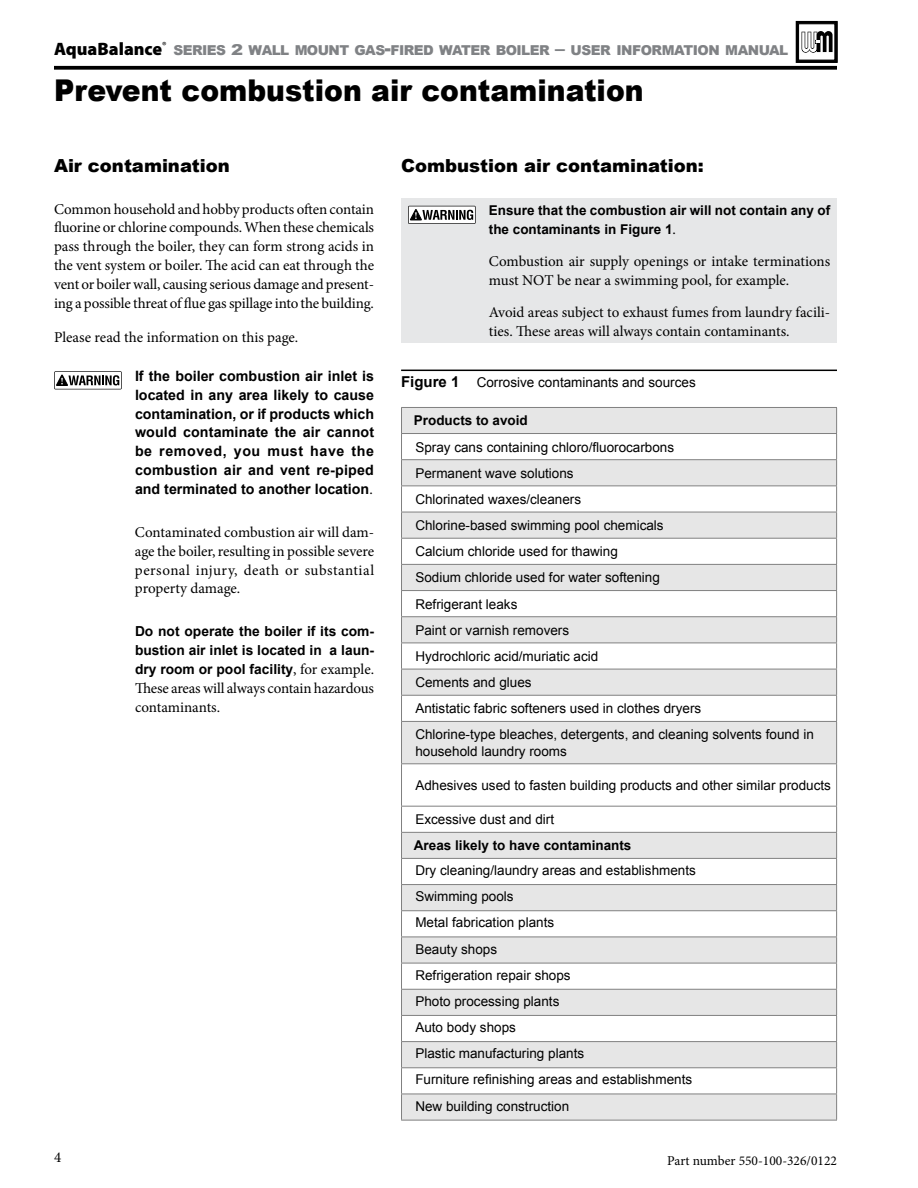
<style>
.page{position:relative;width:918px;height:1188px;background:#fff}
.page>*{position:absolute;margin:0;border:0;box-sizing:border-box;transform-origin:0 0}
.t1{font:900 30px "Arial";color:#000;scale:.94 1}
.t2{font:900 18px "Arial";color:#000}
.t3{font:15px/18.8px "Minion Pro";letter-spacing:-.005em;color:#000}
.t4{font:700 14.25px/18.8px "Arial";color:#000;text-align:justify}
.t5{font:700 13.8px/18.8px "Arial";color:#000;text-align:justify}
.t6{font:900 13.65px "Arial";letter-spacing:-.045em;color:#808285}
.t7{font:13.5px/26.2px "Arial";color:#000}
.t8{font:700 13.5px/18.8px "Arial";color:#000}
.t9{font:13.5px "Minion Pro";color:#000}
.s1{font-family:"Myriad Pro";font-size:18px;color:#000}
.s2{font-size:15px}
.s3{font-size:19.5px}
.s4{font-family:"Minion Pro";font-weight:400;font-size:15px}
.s5{font-weight:700;font-size:15px}
</style>
<div class="page">
<svg style="left:54px;top:66px;width:783px;height:4px;background:#161616"></svg>
<svg style="left:799px;top:24px;width:36px;height:36px"></svg>
<div style="left:796px;top:21px;width:42px;height:42px;border:2px solid #000"></div>
<hr style="left:401px;top:370px;width:436px;height:1px;background:#000">
<div style="left:401px;top:198px;width:436px;height:145px;background:#e6e7e8"></div>
<svg style="left:408px;top:206px;width:68px;height:18px"></svg>
<div style="left:402px;top:408px;width:434px;height:712px;background:#e6e6e6"></div>
<svg style="left:402px;top:434px;width:434px;height:660px"></svg>
<hr style="left:401px;top:407px;width:436px;height:1px;background:#808080">
<hr style="left:401px;top:433px;width:436px;height:1px;background:#808080">
<hr style="left:401px;top:459px;width:436px;height:1px;background:#808080">
<hr style="left:401px;top:485px;width:436px;height:1px;background:#808080">
<hr style="left:401px;top:512px;width:436px;height:1px;background:#808080">
<hr style="left:401px;top:538px;width:436px;height:1px;background:#808080">
<hr style="left:401px;top:564px;width:436px;height:1px;background:#808080">
<hr style="left:401px;top:590px;width:436px;height:1px;background:#808080">
<hr style="left:401px;top:616px;width:436px;height:1px;background:#808080">
<hr style="left:401px;top:643px;width:436px;height:1px;background:#808080">
<hr style="left:401px;top:669px;width:436px;height:1px;background:#808080">
<hr style="left:401px;top:695px;width:436px;height:1px;background:#808080">
<hr style="left:401px;top:721px;width:436px;height:1px;background:#808080">
<hr style="left:401px;top:763px;width:436px;height:1px;background:#808080">
<hr style="left:401px;top:858px;width:436px;height:1px;background:#808080">
<hr style="left:401px;top:884px;width:436px;height:1px;background:#808080">
<hr style="left:401px;top:910px;width:436px;height:1px;background:#808080">
<hr style="left:401px;top:937px;width:436px;height:1px;background:#808080">
<hr style="left:401px;top:963px;width:436px;height:1px;background:#808080">
<hr style="left:401px;top:989px;width:436px;height:1px;background:#808080">
<hr style="left:401px;top:1015px;width:436px;height:1px;background:#808080">
<hr style="left:401px;top:1041px;width:436px;height:1px;background:#808080">
<hr style="left:401px;top:1067px;width:436px;height:1px;background:#808080">
<hr style="left:401px;top:1094px;width:436px;height:1px;background:#808080">
<hr style="left:401px;top:1120px;width:436px;height:1px;background:#808080">
<svg style="left:401px;top:408px;width:1px;height:313px"></svg>
<hr style="left:401px;top:722px;width:1px;height:41px;background:#808080">
<hr style="left:401px;top:764px;width:1px;height:42px;background:#808080">
<svg style="left:401px;top:807px;width:1px;height:313px"></svg>
<svg style="left:836px;top:408px;width:1px;height:313px"></svg>
<hr style="left:836px;top:722px;width:1px;height:41px;background:#808080">
<hr style="left:836px;top:764px;width:1px;height:42px;background:#808080">
<svg style="left:836px;top:807px;width:1px;height:313px"></svg>
<hr style="left:401px;top:806px;width:436px;height:1px;background:#808080">
<hr style="left:401px;top:832px;width:436px;height:1px;background:#808080">
<svg style="left:54px;top:371px;width:68px;height:18px"></svg>
<p class="t6" style="left:54px;top:40px;width:736px"><span class="s1">AquaBalance</span><sup>®</sup> SERIES <span class="s2">2</span> WALL MOUNT GAS<span class="s3">-</span>FIRED WATER BOILER <span class="s3">–</span> USER INFORMATION MANUAL</p>
<h1 class="t1" style="left:54px;top:69px;width:629px">Prevent combustion air contamination</h1>
<h2 class="t2" style="left:54px;top:153px;width:177px">Air contamination</h2>
<p class="t3" style="left:54px;top:199px;width:322px;text-align:justify">Common household and hobby products often contain fluorine or chlorine compounds. When these chemicals pass through the boiler, they can form strong acids in the vent system or boiler. The acid can eat through the vent or boiler wall, causing serious damage and present&shy;ing a possible threat of flue gas spillage into the building.</p>
<p class="t3" style="left:54px;top:328px;width:246px">Please read the information on this page.</p>
<p class="t4" style="left:135px;top:367px;width:241px">If the boiler combustion air inlet is located in any area likely to cause contamination, or if products which would contaminate the air cannot be removed, you must have the combustion air and vent re-piped and terminated to another location<span class="s4">.</span></p>
<p class="t3" style="left:135px;top:523px;width:241px;text-align:justify">Contaminated combustion air will dam&shy;age the boiler, resulting in possible severe personal injury, death or substantial property damage.</p>
<p class="t5" style="left:135px;top:622px;width:241px">Do not operate the boiler if its com&shy;bustion air inlet is located in a laun&shy;dry room or pool facility<span class="s4">, for example.</span></p>
<p class="t3" style="left:135px;top:679px;width:241px">These areas will always contain hazardous contaminants.</p>
<h2 class="t2" style="left:401px;top:153px;width:304px">Combustion air contamination:</h2>
<p class="t8" style="left:489px;top:201px;width:343px">Ensure that the combustion air will not contain any of the contaminants in Figure 1<span class="s4">.</span></p>
<p class="t3" style="left:489px;top:252px;width:343px">Combustion air supply openings or intake terminations must NOT be near a swimming pool, for example.</p>
<p class="t3" style="left:489px;top:303px;width:343px">Avoid areas subject to exhaust fumes from laundry facili&shy;ties. These areas will always contain contaminants.</p>
<p class="t7" style="left:401px;top:369px;width:296px"><span class="s5">Figure 1</span> Corrosive contaminants and sources</p>
<p class="t8" style="left:414px;top:412px;width:116px">Products to avoid</p>
<p class="t7" style="left:415px;top:434px;width:400px">Spray cans containing chloro/fluorocarbons<br>Permanent wave solutions<br>Chlorinated waxes/cleaners<br>Chlorine-based swimming pool chemicals<br>Calcium chloride used for thawing<br>Sodium chloride used for water softening<br>Refrigerant leaks<br>Paint or varnish removers<br>Hydrochloric acid/muriatic acid<br>Cements and glues<br>Antistatic fabric softeners used in clothes dryers<br>Chlorine-type bleaches, detergents, and cleaning solvents found in</p>
<p class="t7" style="left:415px;top:738px;width:153px">household laundry rooms</p>
<p class="t7" style="left:415px;top:772px;width:417px">Adhesives used to fasten building products and other similar products</p>
<p class="t7" style="left:415px;top:806px;width:140px">Excessive dust and dirt</p>
<p class="t8" style="left:414px;top:836px;width:219px">Areas likely to have contaminants</p>
<p class="t7" style="left:415px;top:857px;width:282px">Dry cleaning/laundry areas and establishments<br>Swimming pools<br>Metal fabrication plants<br>Beauty shops<br>Refrigeration repair shops<br>Photo processing plants<br>Auto body shops<br>Plastic manufacturing plants<br>Furniture refinishing areas and establishments<br>New building construction</p>
<p class="t3" style="left:54px;top:1148px;width:9px">4</p>
<p class="t9" style="left:667px;top:1151px;width:171px">Part number 550-100-326/0122</p>
</div>
